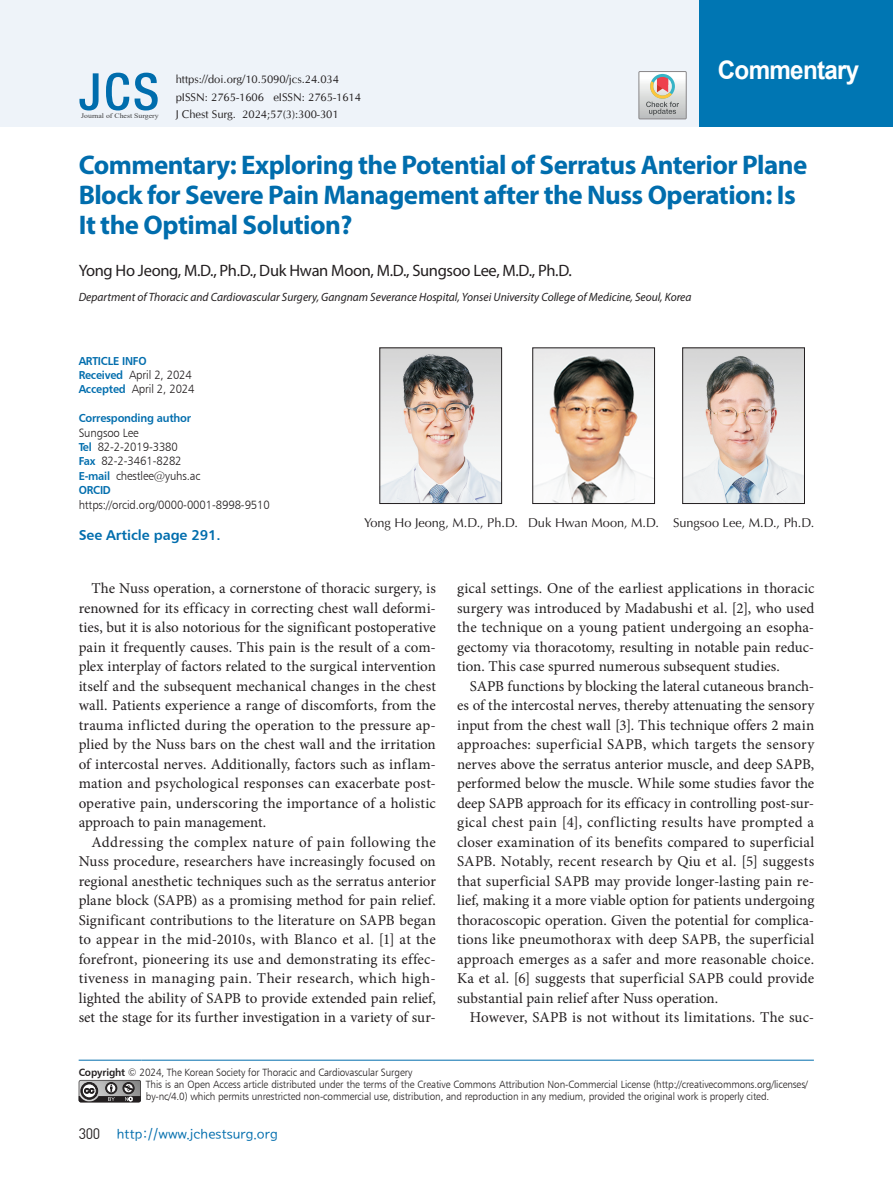
<style>
.page{position:relative;width:893px;height:1191px;background:#fff}
.page>*{position:absolute;margin:0;border:0;box-sizing:border-box;transform-origin:0 0}
.t1{font:500 condensed 51px "Helvetica Neue LT Std";color:#006dad}
.t2{font:700 27px/30px "Myriad Pro";letter-spacing:-.02em;color:#006dad}
.t3{font:700 25.5px "Arial";letter-spacing:-.03em;color:#fff;scale:.95 1}
.t4{font:16.5px "Myriad Pro";letter-spacing:-.02em;color:#231f20}
.t5{font:15px/19.5px "Minion Pro";color:#231f20;text-align:justify}
.t6{font:14.25px "Humanist 777 BT Bold B";letter-spacing:-.005em;color:#006dad}
.t7{font:13.5px "Seoul Namsan M";color:#006dad}
.t8{font:12.75px "Optima LT Std";color:#231f20}
.t9{font:12px/14.4px "Humanist 777 BT Light B";letter-spacing:-.01em;color:#231f20;scale:.95 1}
.t10{font:italic 12px "Myriad Pro";color:#231f20;scale:.96 1}
.t11{font:11.55px "Humanist 777 BT Bold B";letter-spacing:-.02em;color:#006dad;scale:.95 1}
.t12{font:11.25px/17.2px "CG Omega";color:#231f20}
.t13{font:10.5px/12.1px "Humanist 777 BT Light B";letter-spacing:-.01em;color:#231f20;scale:.95 1}
.t14{font:6.9px "Times New Roman";color:#3e3e3f;scale:1.13 1}
.s1{font-family:"Humanist 777 BT Bold B";font-size:11.55px;color:#006dad}
.s2{font-family:"Humanist 777 BT Bold B"}
.s3{font-family:"Dinreg";font-size:15px;color:#231f20}
</style>
<div class="page">
<div style="left:0;top:0;width:893px;height:126px;background:#eef3f9"></div>
<div style="left:699px;top:0;width:194px;height:126px;background:#0076b3"></div>
<hr style="left:79px;top:1060px;width:63px;height:1px;background:#006dad">
<hr style="left:142px;top:1060px;width:672px;height:1px;background:#006dad">
<svg style="left:79px;top:1080px;width:62px;height:22px"></svg>
<div style="left:639px;top:71px;width:47px;height:48px;border:1px solid #888688"></div>
<svg style="left:639px;top:72px;width:47px;height:47px;background:#cbc6c1"></svg>
<img style="left:382px;top:349px;width:118px;height:153px">
<div style="left:380px;top:347px;width:122px;height:157px;border:1px solid #231f20"></div>
<img style="left:684px;top:349px;width:119px;height:153px">
<div style="left:682px;top:347px;width:123px;height:157px;border:1px solid #231f20"></div>
<img style="left:534px;top:349px;width:119px;height:153px">
<div style="left:532px;top:347px;width:123px;height:157px;border:1px solid #231f20"></div>
<h1 class="t1" style="left:79px;top:61px;width:82px">JCS</h1>
<p class="t14" style="left:81px;top:111px;width:70px">Journal of Chest Surgery</p>
<p class="t12" style="left:176px;top:71px;width:187px">https://doi.org/10.5090/jcs.24.034 pISSN: 2765-1606 eISSN: 2765-1614<br>J Chest Surg. 2024;57(3):300-301</p>
<h3 class="t3" style="left:718px;top:52px;width:150px">Commentary</h3>
<h2 class="t2" style="left:79px;top:149px;width:730px">Commentary: Exploring the Potential of Serratus Anterior Plane<br>Block for Severe Pain Management after the Nuss Operation: Is<br>It the Optimal Solution?</h2>
<p class="t4" style="left:79px;top:260px;width:495px">Yong Ho Jeong, M.D., Ph.D., Duk Hwan Moon, M.D., Sungsoo Lee, M.D., Ph.D.</p>
<p class="t10" style="left:79px;top:289px;width:640px">Department of Thoracic and Cardiovascular Surgery, Gangnam Severance Hospital, Yonsei University College of Medicine, Seoul, Korea</p>
<p class="t11" style="left:79px;top:353px;width:73px">ARTICLE INFO</p>
<p class="t9" style="left:79px;top:367px;width:124px"><span class="s1">Received</span> April 2, 2024<br><span class="s1">Accepted</span> April 2, 2024</p>
<p class="t11" style="left:79px;top:411px;width:120px">Corresponding author</p>
<p class="t9" style="left:79px;top:425px;width:130px">Sungsoo Lee<br><span class="s1">Tel</span> 82-2-2019-3380<br><span class="s1">Fax</span> 82-2-3461-8282<br><span class="s1">E-mail</span> chestlee@yuhs.ac</p>
<p class="t11" style="left:79px;top:483px;width:35px">ORCID</p>
<p class="t9" style="left:79px;top:497px;width:203px">https://orcid.org/0000-0001-8998-9510</p>
<p class="t6" style="left:79px;top:525px;width:144px">See Article page 291.</p>
<p class="t8" style="left:364px;top:515px;width:452px">Yong Ho Jeong, M.D., Ph.D. Duk Hwan Moon, M.D. Sungsoo Lee, M.D., Ph.D.</p>
<p class="t5" style="left:79px;top:578px;width:359px;text-indent:13px">The Nuss operation, a cornerstone of thoracic surgery, is renowned for its efficacy in correcting chest wall deformi&shy;ties, but it is also notorious for the significant postoperative pain it frequently causes. This pain is the result of a com&shy;plex interplay of factors related to the surgical intervention itself and the subsequent mechanical changes in the chest wall. Patients experience a range of discomforts, from the trauma inflicted during the operation to the pressure ap&shy;plied by the Nuss bars on the chest wall and the irritation of intercostal nerves. Additionally, factors such as inflam&shy;mation and psychological responses can exacerbate post&shy;operative pain, underscoring the importance of a holistic approach to pain management.</p>
<p class="t5" style="left:79px;top:832px;width:359px;text-indent:13px">Addressing the complex nature of pain following the Nuss procedure, researchers have increasingly focused on regional anesthetic techniques such as the serratus anterior plane block (SAPB) as a promising method for pain relief.<br>Significant contributions to the literature on SAPB began to appear in the mid-2010s, with Blanco et al. [1] at the forefront, pioneering its use and demonstrating its effec&shy;tiveness in managing pain. Their research, which high&shy;lighted the ability of SAPB to provide extended pain relief, set the stage for its further investigation in a variety of sur-</p>
<p class="t5" style="left:457px;top:578px;width:359px">gical settings. One of the earliest applications in thoracic surgery was introduced by Madabushi et al. [2], who used the technique on a young patient undergoing an esopha&shy;gectomy via thoracotomy, resulting in notable pain reduc&shy;tion. This case spurred numerous subsequent studies.</p>
<p class="t5" style="left:457px;top:676px;width:359px;text-indent:13px">SAPB functions by blocking the lateral cutaneous branch&shy;es of the intercostal nerves, thereby attenuating the sensory input from the chest wall [3]. This technique offers 2 main approaches: superficial SAPB, which targets the sensory nerves above the serratus anterior muscle, and deep SAPB, performed below the muscle. While some studies favor the deep SAPB approach for its efficacy in controlling post-sur&shy;gical chest pain [4], conflicting results have prompted a closer examination of its benefits compared to superficial SAPB. Notably, recent research by Qiu et al. [5] suggests that superficial SAPB may provide longer-lasting pain re&shy;lief, making it a more viable option for patients undergoing thoracoscopic operation. Given the potential for complica&shy;tions like pneumothorax with deep SAPB, the superficial approach emerges as a safer and more reasonable choice.<br>Ka et al. [6] suggests that superficial SAPB could provide substantial pain relief after Nuss operation.</p>
<p class="t5" style="left:470px;top:1007px;width:346px">However, SAPB is not without its limitations. The suc-</p>
<p class="t13" style="left:146px;top:1065px;width:698px;text-indent:-67px"><span class="s2">Copyright</span> © 2024, The Korean Society for Thoracic and Cardiovascular Surgery<br>This is an Open Access article distributed under the terms of the Creative Commons Attribution Non-Commercial License (http://creativecommons.org/licenses/ by-nc/4.0) which permits unrestricted non-commercial use, distribution, and reproduction in any medium, provided the original work is properly cited.</p>
<p class="t7" style="left:79px;top:1126px;width:201px"><span class="s3">300</span> http://www.jchestsurg.org</p>
</div>
